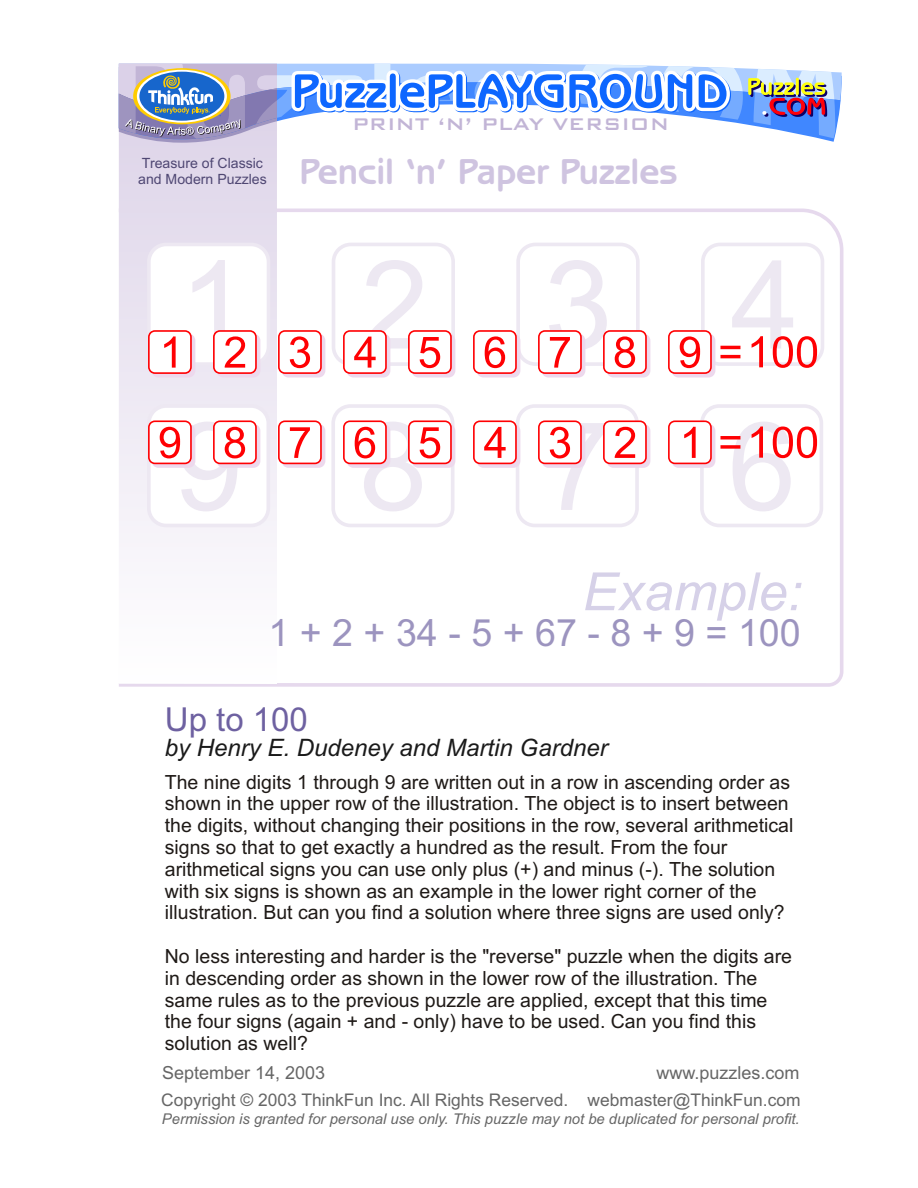
<style>
.page{position:relative;width:918px;height:1188px;background:#fff}
.page>*{position:absolute;margin:0;border:0;box-sizing:border-box;transform-origin:0 0}
.t1{font:italic 52.65px "Arial";color:#d6d1e8}
.t2{font:37.65px "Arial";color:#9c94bf}
.t3{font:700 36.75px "Benguiat Got Bk BT";color:#cfc4e0}
.t4{font:33px "Arial";color:#6e61a1}
.t5{font:italic 24px "Arial";color:#1a1a1a}
.t6{font:22.5px "Bank Gothic Md BT";color:#c2b5d6}
.t7{font:19.5px/21.8px "Arial";color:#1f1a17}
.t8{font:18px "Arial";color:#666}
.t9{font:17.4px "Arial";color:#666}
.t10{font:italic 14.85px "Arial";color:#666}
.t11{font:14.1px/15.8px "Arial";color:#4f4773}
</style>
<div class="page">
<svg style="left:119px;top:209px;width:724px;height:478px"></svg>
<svg style="left:119px;top:143px;width:158px;height:541px"></svg>
<svg style="left:119px;top:64px;width:723px;height:79px"></svg>
<svg style="left:473px;top:243px;width:177px;height:135px"></svg>
<svg style="left:147px;top:243px;width:123px;height:135px"></svg>
<svg style="left:278px;top:330px;width:47px;height:48px"></svg>
<svg style="left:332px;top:243px;width:123px;height:135px"></svg>
<svg style="left:668px;top:243px;width:156px;height:135px"></svg>
<svg style="left:668px;top:404px;width:155px;height:123px"></svg>
<svg style="left:473px;top:404px;width:177px;height:123px"></svg>
<svg style="left:147px;top:404px;width:123px;height:123px"></svg>
<svg style="left:278px;top:420px;width:47px;height:48px"></svg>
<svg style="left:331px;top:404px;width:124px;height:123px"></svg>
<p class="t11" style="left:138px;top:157px;width:130px">Treasure of Classic and Modern Puzzles</p>
<p class="t6" style="left:352px;top:113px;width:319px">PRINT ‘N’ PLAY VERSION</p>
<h3 class="t3" style="left:299px;top:156px;width:380px">Pencil ‘n’ Paper Puzzles</h3>
<h1 class="t1" style="left:583px;top:572px;width:221px">Example:</h1>
<h2 class="t2" style="left:268px;top:619px;width:534px">1+2+34-5+67-8+9=100</h2>
<h3 class="t4" style="left:165px;top:707px;width:145px">Up to 100</h3>
<p class="t5" style="left:165px;top:738px;width:444px">by Henry E. Dudeney and Martin Gardner</p>
<p class="t7" style="left:165px;top:773px;width:630px">The nine digits 1 through 9 are written out in a row in ascending order as shown in the upper row of the illustration. The object is to insert between the digits, without changing their positions in the row, several arithmetical signs so that to get exactly a hundred as the result. From the four arithmetical signs you can use only plus (+) and minus (-). The solution with six signs is shown as an example in the lower right corner of the illustration. But can you find a solution where three signs are used only?</p>
<p class="t7" style="left:165px;top:947px;width:629px">No less interesting and harder is the "reverse" puzzle when the digits are in descending order as shown in the lower row of the illustration. The same rules as to the previous puzzle are applied, except that this time the four signs (again + and - only) have to be used. Can you find this solution as well?</p>
<p class="t8" style="left:162px;top:1065px;width:165px">September 14, 2003</p>
<p class="t8" style="left:657px;top:1065px;width:145px">www.puzzles.com</p>
<p class="t10" style="left:162px;top:1113px;width:639px">Permission is granted for personal use only. This puzzle may not be duplicated for personal profit.</p>
<p class="t9" style="left:161px;top:1093px;width:641px">Copyright © 2003 ThinkFun Inc. All Rights Reserved. webmaster@ThinkFun.com</p>
</div>
